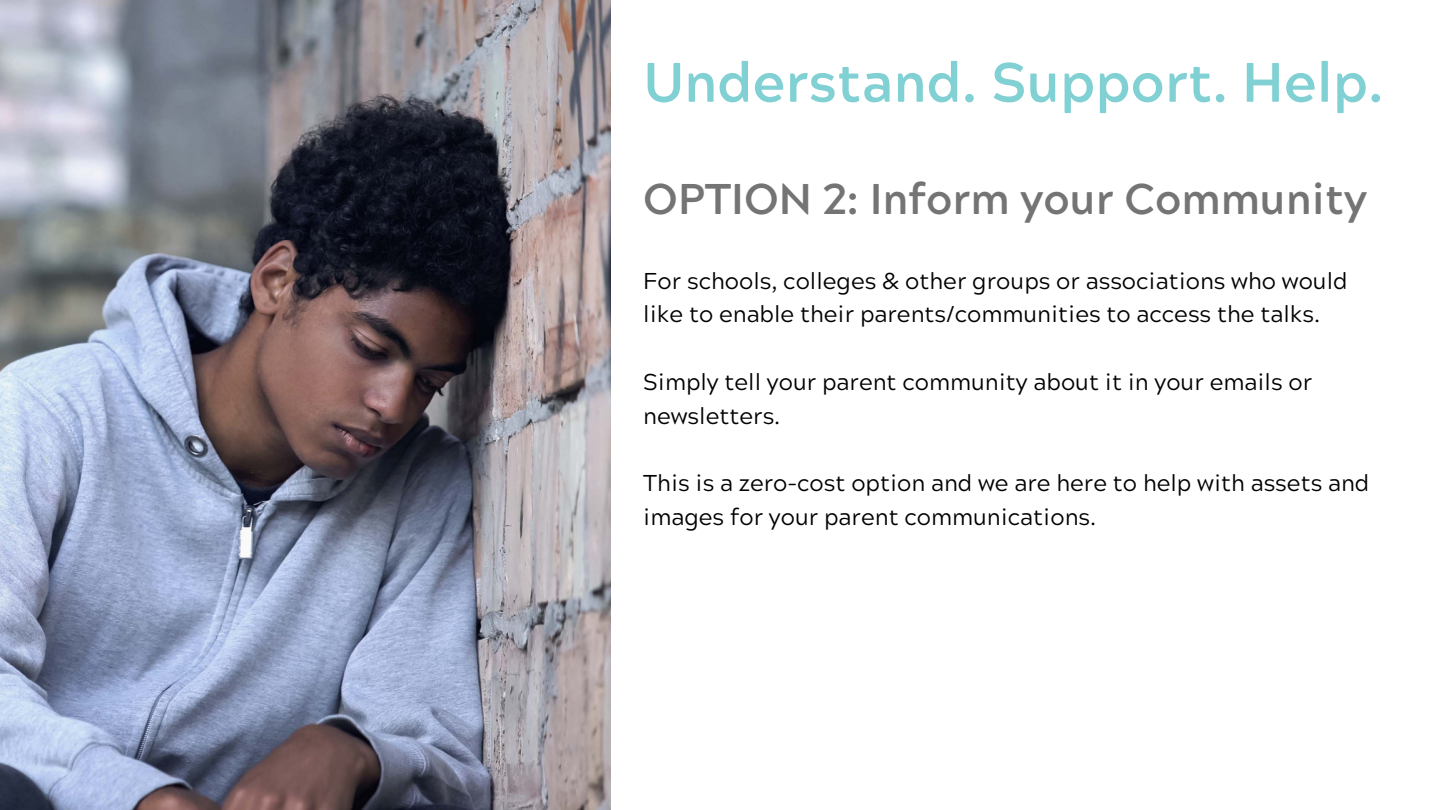
<style>
.page{position:relative;width:1440px;height:810px;background:#fff}
.page>*{position:absolute;margin:0;border:0;box-sizing:border-box;transform-origin:0 0}
.t1{font:700 55.4px "Acherus Grotesque";color:#81d0d3}
.t2{font:700 42.9px "Acherus Grotesque";color:#747474}
.t3{font:22.9px/33.8px "Acherus Grotesque";color:#000}
</style>
<div class="page">
<img style="left:0;top:0;width:610px;height:810px">
<h1 class="t1" style="left:644px;top:60px;width:741px">Understand. Support. Help.</h1>
<h2 class="t2" style="left:643px;top:182px;width:725px">OPTION 2: Inform your Community</h2>
<p class="t3" style="left:643px;top:267px;width:706px">For schools, colleges &amp; other groups or associations who would like to enable their parents/communities to access the talks.</p>
<p class="t3" style="left:643px;top:368px;width:670px">Simply tell your parent community about it in your emails or newsletters.</p>
<p class="t3" style="left:643px;top:469px;width:728px">This is a zero-cost option and we are here to help with assets and images for your parent communications.</p>
</div>
